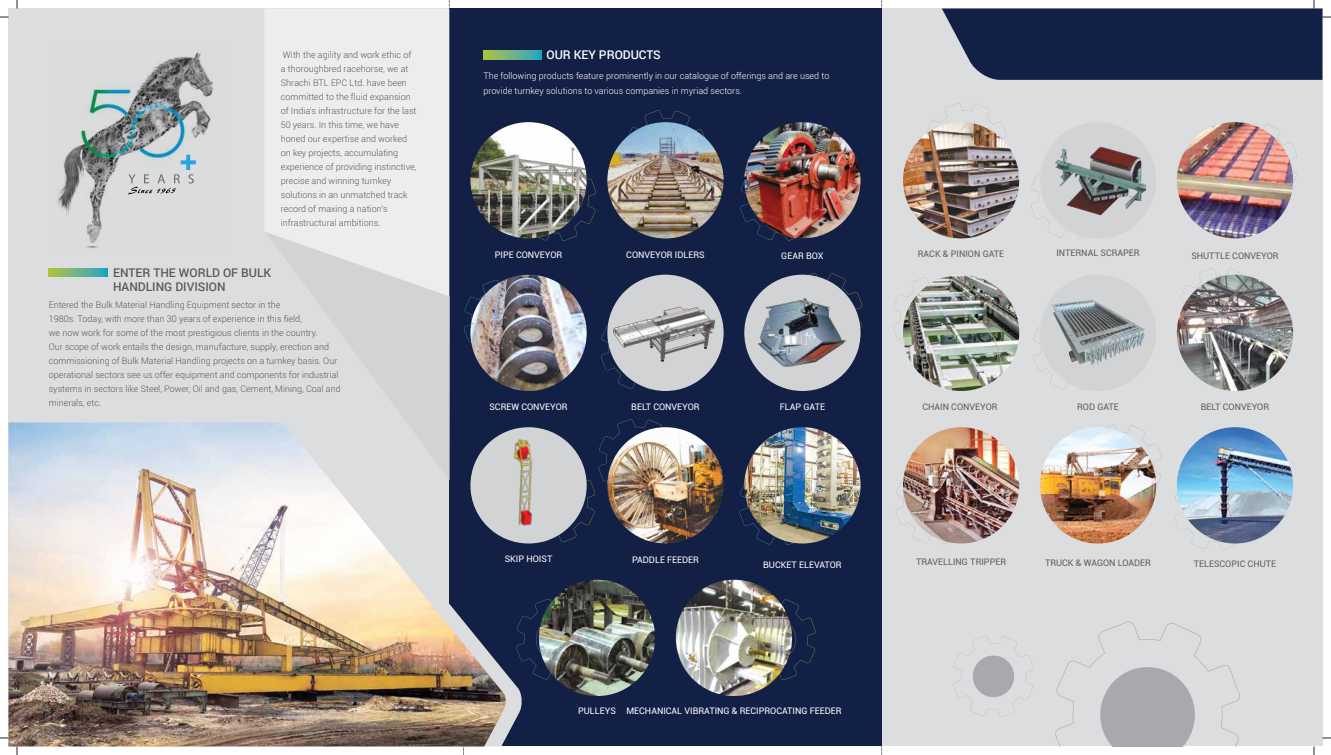
<style>
.page{position:relative;width:1331px;height:755px;background:#fff}
.page>*{position:absolute;margin:0;border:0;box-sizing:border-box;transform-origin:0 0}
.t1{font:500 12px/14.4px "Roboto";color:#58595b}
.t2{font:500 12px "Roboto";color:#fff}
.t3{font:300 9px/14px "Roboto";color:#58595b}
.t4{font:9px "Roboto";color:#fff}
.t5{font:300 9px/14px "Roboto";color:#fff}
.t6{font:9px "Roboto";color:#5d5e5e}
</style>
<div class="page">
<div style="left:881px;top:9px;width:441px;height:737px;background:#dcddde"></div>
<div style="left:449px;top:9px;width:432px;height:737px;background:#132046"></div>
<div style="left:9px;top:9px;width:440px;height:737px;background:#dcddde"></div>
<svg style="left:1055px;top:621px;width:184px;height:125px"></svg>
<svg style="left:953px;top:635px;width:80px;height:81px"></svg>
<svg style="left:536px;top:419px;width:143px;height:122px"></svg>
<svg style="left:601px;top:326px;width:80px;height:63px"></svg>
<svg style="left:628px;top:110px;width:77px;height:28px"></svg>
<svg style="left:516px;top:159px;width:80px;height:81px"></svg>
<svg style="left:926px;top:103px;width:80px;height:41px"></svg>
<svg style="left:1031px;top:174px;width:80px;height:64px"></svg>
<svg style="left:1247px;top:123px;width:49px;height:82px"></svg>
<svg style="left:893px;top:277px;width:36px;height:63px"></svg>
<svg style="left:1033px;top:327px;width:80px;height:63px"></svg>
<svg style="left:1180px;top:268px;width:77px;height:34px"></svg>
<svg style="left:1174px;top:494px;width:80px;height:55px"></svg>
<svg style="left:1105px;top:425px;width:56px;height:80px"></svg>
<svg style="left:895px;top:481px;width:80px;height:62px"></svg>
<svg style="left:810px;top:273px;width:52px;height:81px"></svg>
<svg style="left:740px;top:182px;width:80px;height:58px"></svg>
<svg style="left:464px;top:280px;width:35px;height:80px"></svg>
<svg style="left:739px;top:485px;width:80px;height:59px"></svg>
<svg style="left:775px;top:599px;width:40px;height:80px"></svg>
<svg style="left:522px;top:598px;width:34px;height:81px"></svg>
<img style="left:57px;top:52px;width:157px;height:196px">
<div style="left:264px;top:9px;width:185px;height:222px;background:#ededee"></div>
<svg style="left:483px;top:50px;width:58px;height:9px"></svg>
<svg style="left:265px;top:231px;width:184px;height:183px"></svg>
<svg style="left:401px;top:414px;width:121px;height:324px"></svg>
<svg style="left:941px;top:0;width:389px;height:80px"></svg>
<img style="left:9px;top:422px;width:497px;height:324px">
<img style="left:470px;top:122px;width:116px;height:116px;border-radius:58px">
<img style="left:607px;top:122px;width:116px;height:116px;border-radius:58px">
<img style="left:744px;top:122px;width:116px;height:116px;border-radius:58px">
<img style="left:470px;top:274px;width:116px;height:116px;border-radius:58px">
<img style="left:744px;top:427px;width:116px;height:116px;border-radius:58px">
<div style="left:607px;top:274px;width:116px;height:116px;background:#d1d3d4;border-radius:50%"></div>
<img style="left:608px;top:302px;width:114px;height:61px">
<div style="left:744px;top:274px;width:116px;height:116px;background:#d1d3d4;border-radius:50%"></div>
<img style="left:757px;top:299px;width:89px;height:67px">
<img style="left:607px;top:427px;width:116px;height:116px;border-radius:58px">
<div style="left:470px;top:427px;width:116px;height:116px;background:#d1d3d4;border-radius:50%"></div>
<img style="left:486px;top:431px;width:84px;height:108px">
<img style="left:902px;top:122px;width:116px;height:116px;border-radius:58px">
<img style="left:1176px;top:122px;width:116px;height:116px;border-radius:58px">
<img style="left:902px;top:274px;width:116px;height:116px;border-radius:58px">
<img style="left:1176px;top:274px;width:116px;height:116px;border-radius:58px">
<img style="left:902px;top:427px;width:116px;height:116px;border-radius:58px">
<img style="left:1039px;top:427px;width:116px;height:116px;border-radius:58px">
<img style="left:1176px;top:427px;width:116px;height:116px;border-radius:58px">
<div style="left:1039px;top:122px;width:116px;height:116px;background:#d1d3d4;border-radius:50%"></div>
<img style="left:1049px;top:145px;width:96px;height:70px">
<div style="left:1039px;top:274px;width:116px;height:116px;background:#d1d3d4;border-radius:50%"></div>
<img style="left:1052px;top:300px;width:92px;height:65px">
<img style="left:539px;top:579px;width:116px;height:116px;border-radius:58px">
<img style="left:675px;top:579px;width:117px;height:116px;border-radius:58px">
<svg style="left:49px;top:268px;width:58px;height:8px"></svg>
<svg style="left:128px;top:154px;width:68px;height:40px"></svg>
<p class="t3" style="left:281px;top:47px;width:137px">With the agility and work ethic of<br>a thoroughbred racehorse, we at<br>Shrachi BTL EPC Ltd. have been committed to the fluid expansion of India's infrastructure for the last<br>50 years. In this time, we have honed our expertise and worked on key projects, accumulating experience of providing instinctive, precise and winning turnkey solutions in an unmatched track record of maxing a nation's infrastructural ambitions.</p>
<h1 class="t2" style="left:546px;top:46px;width:116px">OUR KEY PRODUCTS</h1>
<p class="t5" style="left:483px;top:69px;width:347px">The following products feature prominently in our catalogue of offerings and are used to provide turnkey solutions to various companies in myriad sectors.</p>
<h1 class="t1" style="left:113px;top:265px;width:160px">ENTER THE WORLD OF BULK<br>HANDLING DIVISION</h1>
<p class="t3" style="left:49px;top:297px;width:293px">Entered the Bulk Material Handling Equipment sector in the<br>1980s. Today, with more than 30 years of experience in this field,<br>we now work for some of the most prestigious clients in the country.<br>Our scope of work entails the design, manufacture, supply, erection and commissioning of Bulk Material Handling projects on a turnkey basis. Our operational sectors see us offer equipment and components for industrial systems in sectors like Steel, Power, Oil and gas, Cement, Mining, Coal and minerals, etc.</p>
<p class="t4" style="left:494px;top:248px;width:69px">PIPE CONVEYOR</p>
<p class="t4" style="left:626px;top:248px;width:80px">CONVEYOR IDLERS</p>
<p class="t4" style="left:781px;top:249px;width:44px">GEAR BOX</p>
<p class="t4" style="left:489px;top:400px;width:80px">SCREW CONVEYOR</p>
<p class="t4" style="left:631px;top:400px;width:70px">BELT CONVEYOR</p>
<p class="t4" style="left:779px;top:400px;width:47px">FLAP GATE</p>
<p class="t4" style="left:504px;top:552px;width:49px">SKIP HOIST</p>
<p class="t4" style="left:632px;top:553px;width:68px">PADDLE FEEDER</p>
<p class="t4" style="left:763px;top:558px;width:80px">BUCKET ELEVATOR</p>
<p class="t4" style="left:578px;top:703px;width:265px">PULLEYS MECHANICAL VIBRATING &amp; RECIPROCATING FEEDER</p>
<p class="t6" style="left:917px;top:247px;width:88px">RACK &amp; PINION GATE</p>
<p class="t6" style="left:1056px;top:246px;width:85px">INTERNAL SCRAPER</p>
<p class="t6" style="left:1190px;top:249px;width:89px">SHUTTLE CONVEYOR</p>
<p class="t6" style="left:922px;top:400px;width:77px">CHAIN CONVEYOR</p>
<p class="t6" style="left:1076px;top:400px;width:43px">ROD GATE</p>
<p class="t6" style="left:1200px;top:400px;width:70px">BELT CONVEYOR</p>
<p class="t6" style="left:915px;top:554px;width:91px">TRAVELLING TRIPPER</p>
<p class="t6" style="left:1044px;top:555px;width:107px">TRUCK &amp; WAGON LOADER</p>
<p class="t6" style="left:1193px;top:557px;width:84px">TELESCOPIC CHUTE</p>
</div>
